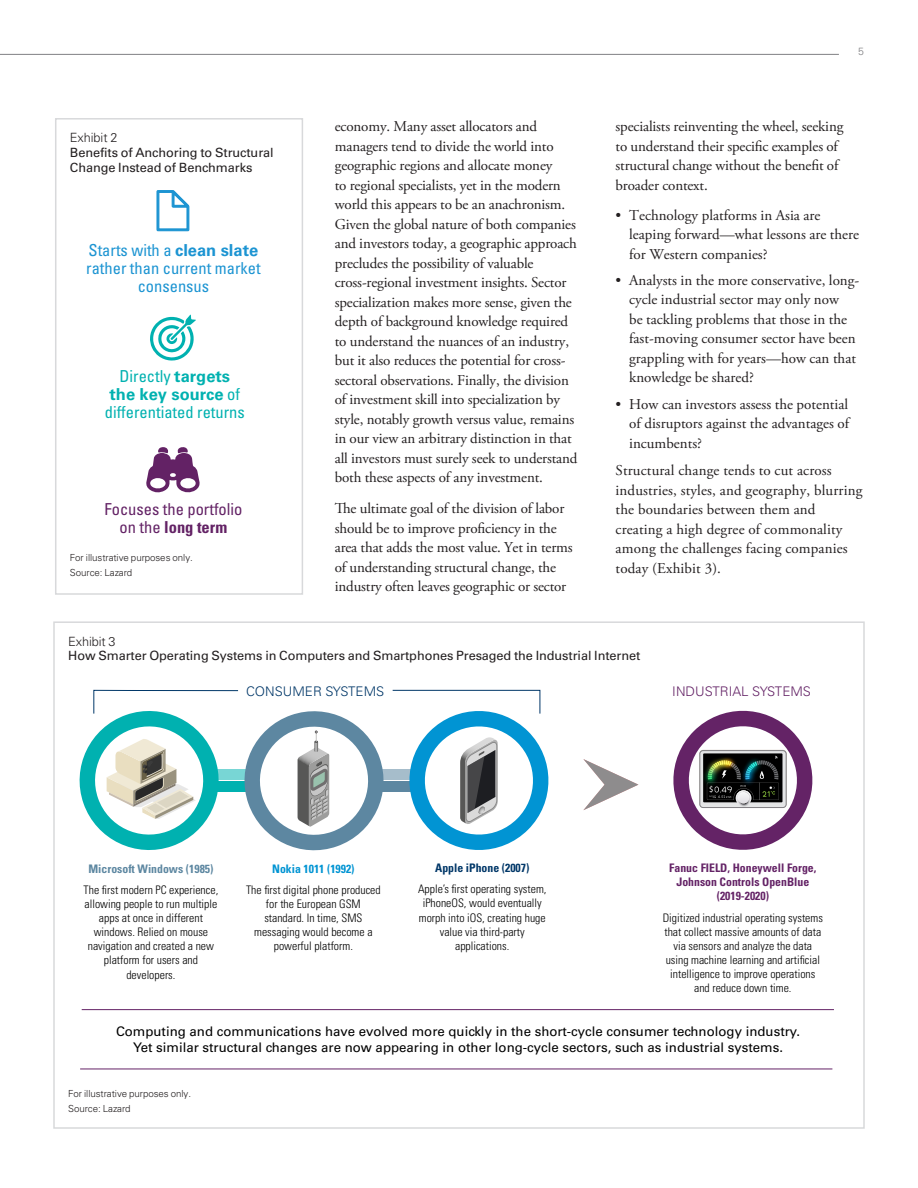
<style>
.page{position:relative;width:918px;height:1188px;background:#fff}
.page>*{position:absolute;margin:0;border:0;box-sizing:border-box;transform-origin:0 0}
.t1{font:condensed 16.5px/18px "Univers LT Std";color:#1c94d2;text-align:center}
.t2{font:condensed 16.5px/18px "Univers LT Std";color:#00b1b0;text-align:center}
.t3{font:condensed 16.5px/18px "Univers LT Std";color:#632265;text-align:center}
.t4{font:15px/19.5px "Adobe Garamond Pro";letter-spacing:-.01em;color:#231f20}
.t5{font:15px/19.5px "Adobe Garamond Pro";letter-spacing:.01em;color:#231f20}
.t6{font:13.2px/15.9px "Univers LT Std";color:#000;text-align:center}
.t7{font:300 13.2px "Univers LT Std";color:#642366}
.t8{font:300 13.2px "Univers LT Std";color:#003768}
.t9{font:12.75px/14.7px "Univers LT Std";letter-spacing:-.01em;color:#231f20}
.t10{font:300 12.75px "Univers LT Std";letter-spacing:-.01em;color:#231f20}
.t11{font:300 condensed 11.85px/14.1px "Univers LT Std";color:#000;text-align:center}
.t12{font:700 condensed 11.85px/14.1px "Univers LT Std";color:#642366;text-align:center}
.t13{font:700 condensed 11.85px "Univers LT Std";color:#5d87a1}
.t14{font:700 condensed 11.85px "Univers LT Std";color:#003768}
.t15{font:700 condensed 11.85px "Univers LT Std";color:#0194d3}
.t16{font:300 10.5px "Univers LT Std";color:#808083}
.t17{font:300 9.75px/14.9px "Univers LT Std";letter-spacing:-.01em;color:#231f20}
.t18{font:8.55px "Myriad Pro";color:#fff}
.s1{font-weight:700;font-stretch:normal}
.s2{font-weight:700}
</style>
<div class="page">
<hr style="left:0;top:54px;width:839px;height:1px;background:#808083">
<svg style="left:673px;top:710px;width:140px;height:140px"></svg>
<svg style="left:583px;top:759px;width:55px;height:51px"></svg>
<svg style="left:79px;top:690px;width:470px;height:161px"></svg>
<hr style="left:82px;top:1009px;width:752px;height:1px;background:#642366">
<hr style="left:80px;top:1069px;width:752px;height:1px;background:#642366">
<div style="left:55px;top:118px;width:248px;height:477px;border:2px solid #d8d9db"></div>
<svg style="left:156px;top:190px;width:34px;height:42px"></svg>
<svg style="left:150px;top:315px;width:46px;height:46px"></svg>
<svg style="left:146px;top:447px;width:54px;height:46px"></svg>
<p class="t10" style="left:70px;top:130px;width:49px">Exhibit 2</p>
<p class="t9" style="left:70px;top:145px;width:205px">Benefits of Anchoring to Structural<br>Change Instead of Benchmarks</p>
<p class="t1" style="left:86px;top:241px;width:176px">Starts with a <span class="s1">clean slate </span>rather than current market consensus</p>
<p class="t2" style="left:105px;top:367px;width:142px">Directly <span class="s1">targets the key source</span> of differentiated returns</p>
<p class="t3" style="left:104px;top:500px;width:140px">Focuses the portfolio on the <span class="s2">long term</span></p>
<p class="t17" style="left:70px;top:550px;width:124px">For illustrative purposes only.<br>Source: Lazard</p>
<p class="t4" style="left:335px;top:117px;width:244px">economy. Many asset allocators and managers tend to divide the world into geographic regions and allocate money<br>to regional specialists, yet in the modern world this appears to be an anachronism.<br>Given the global nature of both companies and investors today, a geographic approach precludes the possibility of valuable cross-regional investment insights. Sector specialization makes more sense, given the depth of background knowledge required to understand the nuances of an industry, but it also reduces the potential for cross&shy;sectoral observations. Finally, the division of investment skill into specialization by style, notably growth versus value, remains in our view an arbitrary distinction in that all investors must surely seek to understand both these aspects of any investment.</p>
<p class="t4" style="left:335px;top:499px;width:239px">The ultimate goal of the division of labor should be to improve proficiency in the area that adds the most value. Yet in terms of understanding structural change, the industry often leaves geographic or sector</p>
<p class="t16" style="left:858px;top:44px;width:7px">5</p>
<p class="t4" style="left:616px;top:117px;width:229px">specialists reinventing the wheel, seeking to understand their specific examples of structural change without the benefit of broader context.</p>
<p class="t4" style="left:629px;top:206px;width:231px;text-indent:-14px">• Technology platforms in Asia are leaping forward—what lessons are there for Western companies?</p>
<p class="t4" style="left:629px;top:271px;width:232px;text-indent:-14px">• Analysts in the more conservative, long&shy;cycle industrial sector may only now<br>be tackling problems that those in the fast-moving consumer sector have been grappling with for years—how can that knowledge be shared?</p>
<p class="t4" style="left:629px;top:395px;width:221px;text-align:justify;text-indent:-14px">• How can investors assess the potential of disruptors against the advantages of incumbents?</p>
<p class="t5" style="left:616px;top:461px;width:248px">Structural change tends to cut across industries, styles, and geography, blurring the boundaries between them and creating a high degree of commonality among the challenges facing companies today (Exhibit 3).</p>
<p class="t10" style="left:68px;top:633px;width:49px">Exhibit 3</p>
<p class="t9" style="left:68px;top:649px;width:574px">How Smarter Operating Systems in Computers and Smartphones Presaged the Industrial Internet</p>
<p class="t8" style="left:246px;top:683px;width:140px">CONSUMER SYSTEMS</p>
<p class="t7" style="left:672px;top:683px;width:140px">INDUSTRIAL SYSTEMS</p>
<p class="t13" style="left:88px;top:861px;width:126px">Microsoft Windows (1985)</p>
<p class="t11" style="left:84px;top:883px;width:136px">The first modern PC experience, allowing people to run multiple apps at once in different windows. Relied on mouse navigation and created a new platform for users and developers.</p>
<p class="t15" style="left:272px;top:861px;width:84px">Nokia 1011 (1992)</p>
<p class="t11" style="left:246px;top:883px;width:136px">The first digital phone produced for the European GSM standard. In time, SMS messaging would become a powerful platform.</p>
<p class="t14" style="left:435px;top:861px;width:96px">Apple iPhone (2007)</p>
<p class="t11" style="left:418px;top:882px;width:130px">Apple’s first operating system, iPhoneOS, would eventually morph into iOS, creating huge value via third-party applications.</p>
<p class="t18" style="left:709px;top:784px;width:6px">$</p>
<p class="t12" style="left:669px;top:861px;width:149px">Fanuc FIELD, Honeywell Forge,<br>Johnson Controls OpenBlue (2019-2020)</p>
<p class="t11" style="left:663px;top:910px;width:162px">Digitized industrial operating systems that collect massive amounts of data via sensors and analyze the data using machine learning and artificial intelligence to improve operations and reduce down time.</p>
<p class="t6" style="left:116px;top:1024px;width:686px">Computing and communications have evolved more quickly in the short-cycle consumer technology industry.<br>Yet similar structural changes are now appearing in other long-cycle sectors, such as industrial systems.</p>
<p class="t17" style="left:68px;top:1086px;width:124px">For illustrative purposes only.<br>Source: Lazard</p>
</div>
